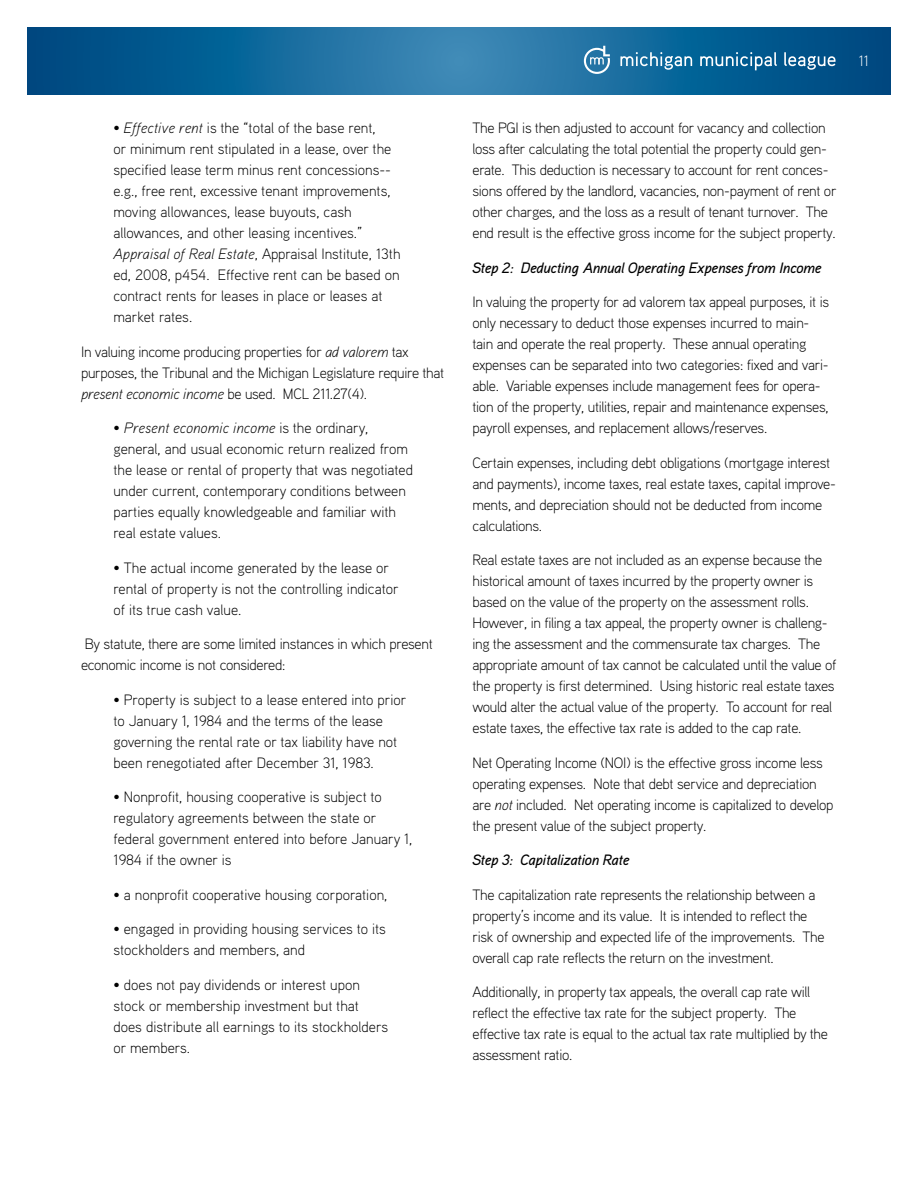
<style>
.page{position:relative;width:918px;height:1188px;background:#fff}
.page>*{position:absolute;margin:0;border:0;box-sizing:border-box;transform-origin:0 0}
.t1{font:300 15px/21px "Aaux Pro OT";letter-spacing:-.02em;color:#000}
.t2{font:300 15px/21px "Aaux Pro OT";color:#000}
.t3{font:italic 500 15px "Aaux Pro OT";letter-spacing:-.02em;color:#000}
.t4{font:300 15px "Aaux Pro OT";color:#fff}
.s1{font-style:italic}
</style>
<div class="page">
<svg style="left:27px;top:27px;width:864px;height:67px"></svg>
<svg style="left:620px;top:52px;width:72px;height:18px"></svg>
<svg style="left:700px;top:52px;width:77px;height:18px"></svg>
<svg style="left:784px;top:52px;width:52px;height:18px"></svg>
<svg style="left:584px;top:46px;width:26px;height:28px"></svg>
<p class="t2" style="left:113px;top:117px;width:289px">• <span class="s1">Effective rent</span> is the “total of the base rent,<br>or minimum rent stipulated in a lease, over the specified lease term minus rent concessions-- e.g., free rent, excessive tenant improvements, moving allowances, lease buyouts, cash allowances, and other leasing incentives.” <span class="s1">Appraisal of Real Estate</span>, Appraisal Institute, 13th ed, 2008, p454. Effective rent can be based on contract rents for leases in place or leases at market rates.</p>
<p class="t1" style="left:81px;top:340px;width:365px">In valuing income producing properties for <span class="s1">ad valorem</span> tax purposes, the Tribunal and the Michigan Legislature require that <span class="s1">present economic income</span> be used. MCL 211.27(4).</p>
<p class="t2" style="left:113px;top:417px;width:301px">• <span class="s1">Present economic income</span> is the ordinary, general, and usual economic return realized from the lease or rental of property that was negotiated under current, contemporary conditions between parties equally knowledgeable and familiar with real estate values.</p>
<p class="t2" style="left:113px;top:556px;width:287px">• The actual income generated by the lease or rental of property is not the controlling indicator of its true cash value.</p>
<p class="t1" style="left:81px;top:633px;width:353px">By statute, there are some limited instances in which present economic income is not considered:</p>
<p class="t2" style="left:113px;top:688px;width:295px">• Property is subject to a lease entered into prior to January 1, 1984 and the terms of the lease governing the rental rate or tax liability have not been renegotiated after December 31, 1983.</p>
<p class="t2" style="left:113px;top:786px;width:300px">• Nonprofit, housing cooperative is subject to regulatory agreements between the state or federal government entered into before January 1, 1984 if the owner is</p>
<p class="t2" style="left:113px;top:883px;width:275px">• a nonprofit cooperative housing corporation,</p>
<p class="t2" style="left:113px;top:918px;width:274px">• engaged in providing housing services to its stockholders and members, and</p>
<p class="t2" style="left:113px;top:973px;width:276px">• does not pay dividends or interest upon stock or membership investment but that does distribute all earnings to its stockholders or members.</p>
<p class="t1" style="left:472px;top:117px;width:366px">The PGI is then adjusted to account for vacancy and collection loss after calculating the total potential the property could gen&shy;erate. This deduction is necessary to account for rent conces&shy;sions offered by the landlord, vacancies, non-payment of rent or other charges, and the loss as a result of tenant turnover. The end result is the effective gross income for the subject property.</p>
<p class="t3" style="left:472px;top:258px;width:351px">Step 2: Deducting Annual Operating Expenses from Income</p>
<p class="t1" style="left:472px;top:291px;width:358px">In valuing the property for ad valorem tax appeal purposes, it is only necessary to deduct those expenses incurred to main&shy;tain and operate the real property. These annual operating expenses can be separated into two categories: fixed and vari&shy;able. Variable expenses include management fees for opera&shy;tion of the property, utilities, repair and maintenance expenses, payroll expenses, and replacement allows/reserves.</p>
<p class="t1" style="left:472px;top:451px;width:365px">Certain expenses, including debt obligations (mortgage interest and payments), income taxes, real estate taxes, capital improve&shy;ments, and depreciation should not be deducted from income calculations.</p>
<p class="t1" style="left:472px;top:549px;width:366px">Real estate taxes are not included as an expense because the historical amount of taxes incurred by the property owner is based on the value of the property on the assessment rolls.<br>However, in filing a tax appeal, the property owner is challeng&shy;ing the assessment and the commensurate tax charges. The appropriate amount of tax cannot be calculated until the value of the property is first determined. Using historic real estate taxes would alter the actual value of the property. To account for real estate taxes, the effective tax rate is added to the cap rate.</p>
<p class="t1" style="left:472px;top:751px;width:363px">Net Operating Income (NOI) is the effective gross income less operating expenses. Note that debt service and depreciation are <span class="s1">not</span> included. Net operating income is capitalized to develop the present value of the subject property.</p>
<p class="t3" style="left:472px;top:850px;width:158px">Step 3: Capitalization Rate</p>
<p class="t1" style="left:472px;top:883px;width:354px">The capitalization rate represents the relationship between a property’s income and its value. It is intended to reflect the risk of ownership and expected life of the improvements. The overall cap rate reflects the return on the investment.</p>
<p class="t1" style="left:472px;top:981px;width:357px">Additionally, in property tax appeals, the overall cap rate will reflect the effective tax rate for the subject property. The effective tax rate is equal to the actual tax rate multiplied by the assessment ratio.</p>
<p class="t4" style="left:859px;top:51px;width:12px">11</p>
</div>
